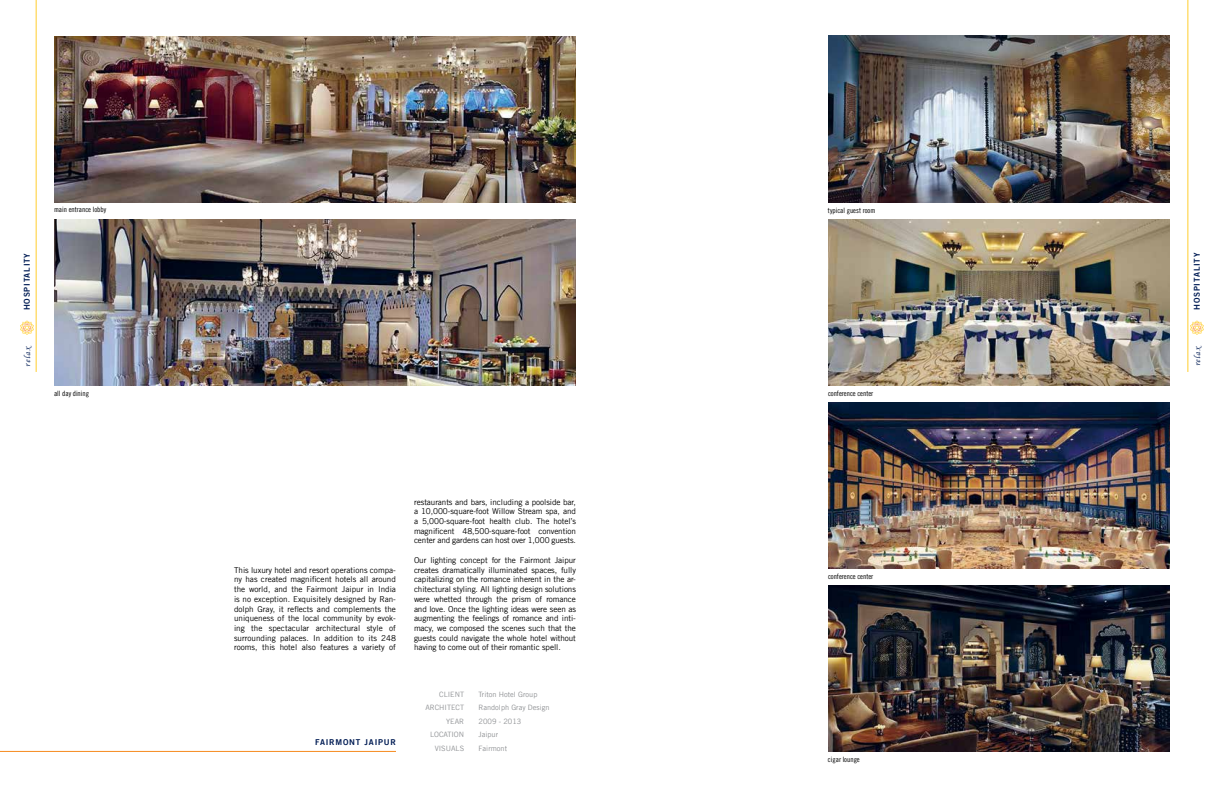
<style>
.page{position:relative;width:1224px;height:792px;background:#fff}
.page>*{position:absolute;margin:0;border:0;box-sizing:border-box;transform-origin:0 0}
.t1{font:9px "Monotype Corsiva";color:#001c54}
.t2{font:8.1px/9.7px "Trade Gothic LT";letter-spacing:-.01em;color:#000;text-align:justify}
.t3{font:8.1px "Trade Gothic LT Bold Two";letter-spacing:.1em;color:#001c54}
.t4{font:7.3px/13.5px "Trade Gothic LT";color:#8f9194}
.t5{font:7.3px "Trade Gothic LT Cond Eighteen";color:#000}
</style>
<div class="page">
<img style="left:54px;top:36px;width:522px;height:167px">
<img style="left:54px;top:219px;width:522px;height:167px">
<img style="left:828px;top:585px;width:342px;height:167px">
<img style="left:828px;top:36px;width:342px;height:166px">
<img style="left:828px;top:402px;width:342px;height:167px">
<img style="left:828px;top:219px;width:342px;height:167px">
<hr style="left:0;top:751px;width:396px;height:1px;background:#f68b1f">
<svg style="left:20px;top:320px;width:14px;height:15px"></svg>
<svg style="left:1190px;top:320px;width:14px;height:15px"></svg>
<hr style="left:36px;top:0;width:1px;height:372px;background:#ffce2d">
<hr style="left:1188px;top:0;width:1px;height:372px;background:#ffce2d">
<p class="t5" style="left:54px;top:205px;width:54px">main entrance lobby</p>
<p class="t5" style="left:828px;top:206px;width:49px">typical guest room</p>
<p class="t3" style="left:22px;top:310px;width:59px;rotate:-90deg">HOSPITALITY</p>
<p class="t3" style="left:1192px;top:310px;width:59px;rotate:-90deg">HOSPITALITY</p>
<p class="t1" style="left:22px;top:367px;width:22px;rotate:-90deg">relax</p>
<p class="t1" style="left:1192px;top:366px;width:22px;rotate:-90deg">relax</p>
<p class="t5" style="left:54px;top:389px;width:37px">all day dining</p>
<p class="t5" style="left:828px;top:389px;width:47px">conference center</p>
<p class="t2" style="left:414px;top:497px;width:164px">restaurants and bars, including a poolside bar, a 10,000-square-foot Willow Stream spa, and a 5,000-square-foot health club. The hotel’s magnificent 48,500-square-foot convention center and gardens can host over 1,000 guests.</p>
<p class="t2" style="left:414px;top:555px;width:164px">Our lighting concept for the Fairmont Jaipur creates dramatically illuminated spaces, fully capitalizing on the romance inherent in the ar&shy;chitectural styling. All lighting design solutions were whetted through the prism of romance and love. Once the lighting ideas were seen as augmenting the feelings of romance and inti&shy;macy, we composed the scenes such that the guests could navigate the whole hotel without having to come out of their romantic spell.</p>
<p class="t4" style="left:425px;top:687px;width:40px;text-align:right">CLIENT<br>ARCHITECT<br>YEAR<br>LOCATION<br>VISUALS</p>
<p class="t2" style="left:234px;top:565px;width:164px">This luxury hotel and resort operations compa&shy;ny has created magnificent hotels all around the world, and the Fairmont Jaipur in India is no exception. Exquisitely designed by Ran&shy;dolph Gray, it reflects and complements the uniqueness of the local community by evok&shy;ing the spectacular architectural style of surrounding palaces. In addition to its 248 rooms, this hotel also features a variety of</p>
<p class="t5" style="left:828px;top:572px;width:47px">conference center</p>
<p class="t4" style="left:479px;top:687px;width:73px">Triton Hotel Group<br>Randolph Gray Design<br>2009 - 2013<br>Jaipur<br>Fairmont</p>
<p class="t3" style="left:315px;top:737px;width:82px">FAIRMONT JAIPUR</p>
<p class="t5" style="left:828px;top:755px;width:33px">cigar lounge</p>
</div>
